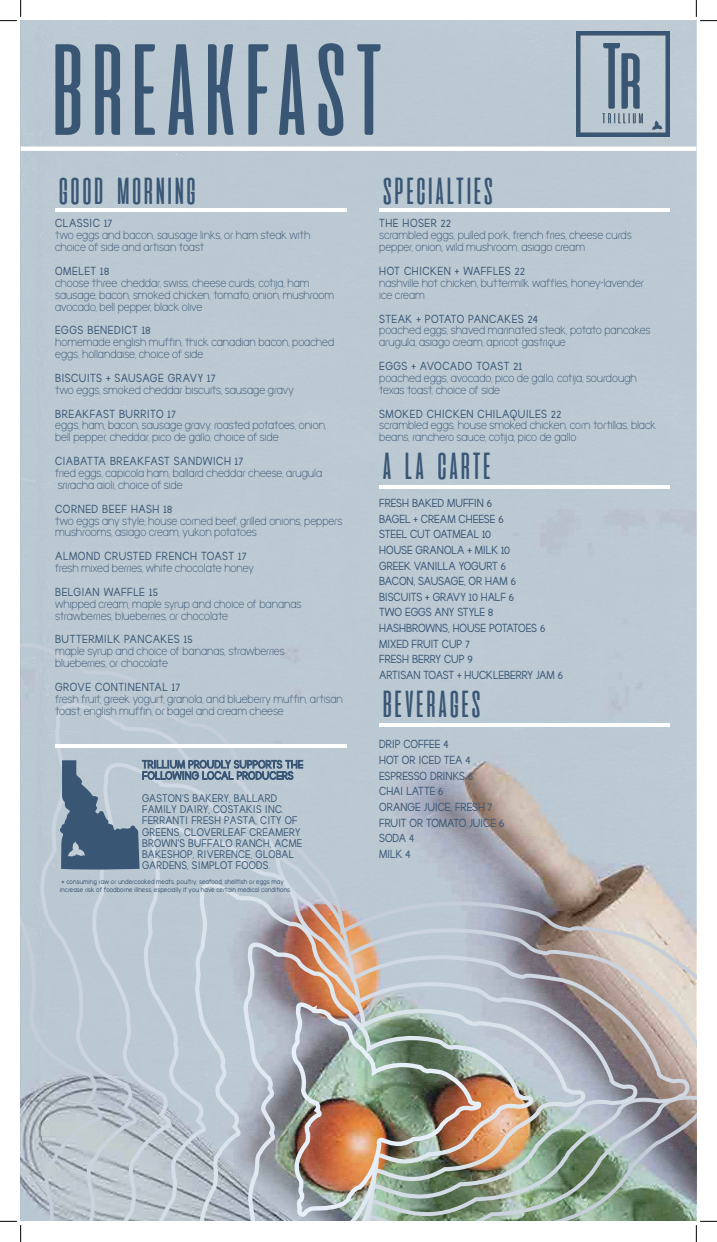
<style>
.page{position:relative;width:717px;height:1242px;background:#fff}
.page>*{position:absolute;margin:0;border:0;box-sizing:border-box;transform-origin:0 0}
.t1{font:129.38px "aliensandcows";letter-spacing:-.13em;color:#395775}
.t2{font:37.5px "aliensandcows";letter-spacing:-.125em;color:#395775}
.t3{font:11.88px/11.9px "thebrooklyn";letter-spacing:-.005em;color:#395775}
.t4{font:11.88px/15.6px "thebrooklynbold";letter-spacing:.005em;color:#395775}
.t5{font:11.88px "thebrooklynbold";letter-spacing:.04em;color:#395775}
.t6{font:11.88px "thebrooklynbold";letter-spacing:.025em;color:#395775}
.t7{font:11.88px "thebrooklynbold";letter-spacing:.03em;color:#395775}
.t8{font:11.88px "thebrooklynbold";letter-spacing:.045em;color:#395775}
.t9{font:11.25px/11.2px "thebrooklynbold";letter-spacing:.02em;color:#395775}
.t10{font:6.88px/8.1px "thebrooklynbold";color:#395775}
</style>
<div class="page">
<div style="left:22px;top:21px;width:674px;height:616px;background:#bbc9d3"></div>
<svg style="left:21px;top:637px;width:21px;height:583px"></svg>
<div style="left:42px;top:561px;width:654px;height:659px;background:#bcc9d3"></div>
<svg style="left:94px;top:757px;width:597px;height:463px"></svg>
<svg style="left:145px;top:817px;width:494px;height:403px"></svg>
<svg style="left:194px;top:872px;width:394px;height:348px"></svg>
<img style="left:241px;top:922px;width:295px;height:298px">
<img style="left:288px;top:998px;width:195px;height:222px">
<div style="left:21px;top:146px;width:675px;height:5px;background:#fff"></div>
<svg style="left:59px;top:760px;width:244px;height:110px"></svg>
<img style="left:576px;top:32px;width:93px;height:104px">
<hr style="left:55px;top:208px;width:292px;height:3px;background:#fff">
<svg style="left:55px;top:743px;width:292px;height:4px"></svg>
<hr style="left:379px;top:723px;width:290px;height:4px;background:#fff">
<hr style="left:379px;top:485px;width:290px;height:4px;background:#fff">
<hr style="left:379px;top:208px;width:290px;height:3px;background:#fff">
<svg style="left:0;top:0;width:22px;height:22px"></svg>
<svg style="left:0;top:1220px;width:22px;height:21px"></svg>
<svg style="left:695px;top:0;width:21px;height:22px"></svg>
<svg style="left:695px;top:1220px;width:21px;height:21px"></svg>
<h1 class="t1" style="left:39px;top:22px;width:357px">BREAKFAST</h1>
<h2 class="t2" style="left:55px;top:171px;width:146px">GOOD MORNING</h2>
<p class="t5" style="left:55px;top:216px;width:59px">CLASSIC 17</p>
<p class="t3" style="left:55px;top:229px;width:256px">two eggs and bacon, sausage links, or ham steak with choice of side and artisan toast</p>
<p class="t8" style="left:55px;top:264px;width:55px">OMELET 18</p>
<p class="t3" style="left:55px;top:277px;width:280px">choose three: cheddar, swiss, cheese curds, cotija, ham sausage, bacon, smoked chicken, tomato, onion, mushroom avocado, bell pepper, black olive</p>
<p class="t5" style="left:55px;top:323px;width:97px">EGGS BENEDICT 18</p>
<p class="t3" style="left:55px;top:336px;width:280px">homemade english muffin, thick canadian bacon, poached eggs, hollandaise, choice of side</p>
<p class="t6" style="left:55px;top:370px;width:162px">BISCUITS + SAUSAGE GRAVY 17</p>
<p class="t3" style="left:55px;top:383px;width:240px">two eggs, smoked cheddar biscuits, sausage gravy</p>
<p class="t5" style="left:55px;top:406px;width:122px">BREAKFAST BURRITO 17</p>
<p class="t3" style="left:55px;top:419px;width:272px">eggs, ham, bacon, sausage gravy, roasted potatoes, onion, bell pepper, cheddar, pico de gallo, choice of side</p>
<p class="t7" style="left:55px;top:454px;width:189px">CIABATTA BREAKFAST SANDWICH 17</p>
<p class="t3" style="left:55px;top:467px;width:268px">fried eggs, capicola ham, ballard cheddar cheese, arugula sriracha aioli, choice of side</p>
<p class="t5" style="left:55px;top:501px;width:119px">CORNED BEEF HASH 18</p>
<p class="t3" style="left:55px;top:514px;width:288px">two eggs any style, house corned beef, grilled onions, peppers mushrooms, asiago cream, yukon potatoes</p>
<p class="t5" style="left:55px;top:549px;width:193px">ALMOND CRUSTED FRENCH TOAST 17</p>
<p class="t3" style="left:55px;top:562px;width:200px">fresh mixed berries, white chocolate honey</p>
<p class="t7" style="left:55px;top:584px;width:104px">BELGIAN WAFFLE 15</p>
<p class="t3" style="left:55px;top:597px;width:248px">whipped cream, maple syrup and choice of bananas strawberries, blueberries, or chocolate</p>
<p class="t5" style="left:55px;top:632px;width:139px">BUTTERMILK PANCAKES 15</p>
<p class="t3" style="left:55px;top:645px;width:231px">maple syrup and choice of bananas, strawberries blueberries, or chocolate</p>
<p class="t5" style="left:55px;top:679px;width:126px">GROVE CONTINENTAL 17</p>
<p class="t3" style="left:55px;top:692px;width:289px">fresh fruit, greek yogurt, granola, and blueberry muffin, artisan toast, english muffin, or bagel and cream cheese</p>
<p class="t9" style="left:142px;top:792px;width:161px">GASTON’S BAKERY, BALLARD<br>FAMILY DAIRY, COSTAKIS INC.<br>FERRANTI FRESH PASTA, CITY OF<br>GREENS, CLOVERLEAF CREAMERY<br>BROWN'S BUFFALO RANCH, ACME<br>BAKESHOP, RIVERENCE, GLOBAL<br>GARDENS, SIMPLOT FOODS.</p>
<p class="t10" style="left:60px;top:877px;width:233px">* consuming raw or undercooked meats, poultry, seafood, shellfish or eggs may increase risk of foodborne illness, especially if you have certain medical conditions.</p>
<h2 class="t2" style="left:379px;top:171px;width:119px">SPECIALTIES</h2>
<p class="t8" style="left:379px;top:216px;width:73px">THE HOSER 22</p>
<p class="t3" style="left:379px;top:229px;width:254px">scrambled eggs, pulled pork, french fries, cheese curds pepper, onion, wild mushroom, asiago cream</p>
<p class="t5" style="left:379px;top:264px;width:147px">HOT CHICKEN + WAFFLES 22</p>
<p class="t3" style="left:379px;top:277px;width:266px">nashville hot chicken, buttermilk waffles, honey-lavender ice cream</p>
<p class="t6" style="left:379px;top:311px;width:160px">STEAK + POTATO PANCAKES 24</p>
<p class="t3" style="left:379px;top:324px;width:273px">poached eggs, shaved marinated steak, potato pancakes arugula, asiago cream, apricot gastrique</p>
<p class="t6" style="left:379px;top:359px;width:144px">EGGS + AVOCADO TOAST 21</p>
<p class="t3" style="left:379px;top:372px;width:259px">poached eggs, avocado, pico de gallo, cotija, sourdough texas toast, choice of side</p>
<p class="t5" style="left:379px;top:406px;width:183px">SMOKED CHICKEN CHILAQUILES 22</p>
<p class="t3" style="left:379px;top:419px;width:278px">scrambled eggs, house smoked chicken, corn tortillas, black beans, ranchero sauce, cotija, pico de gallo</p>
<h2 class="t2" style="left:379px;top:446px;width:116px">A LA CARTE</h2>
<p class="t4" style="left:379px;top:495px;width:185px">FRESH BAKED MUFFIN 6<br>BAGEL + CREAM CHEESE 6<br>STEEL CUT OATMEAL 10<br>HOUSE GRANOLA + MILK 10<br>GREEK VANILLA YOGURT 6<br>BACON, SAUSAGE, OR HAM 6<br>BISCUITS + GRAVY 10 HALF 6<br>TWO EGGS ANY STYLE 8<br>HASHBROWNS, HOUSE POTATOES 6<br>MIXED FRUIT CUP 7<br>FRESH BERRY CUP 9<br>ARTISAN TOAST + HUCKLEBERRY JAM 6</p>
<h2 class="t2" style="left:379px;top:684px;width:107px">BEVERAGES</h2>
<p class="t4" style="left:379px;top:736px;width:127px">DRIP COFFEE 4<br>HOT OR ICED TEA 4<br>ESPRESSO DRINKS 6<br>CHAI LATTE 6<br>ORANGE JUICE, FRESH 7<br>FRUIT OR TOMATO JUICE 6<br>SODA 4<br>MILK 4</p>
</div>
